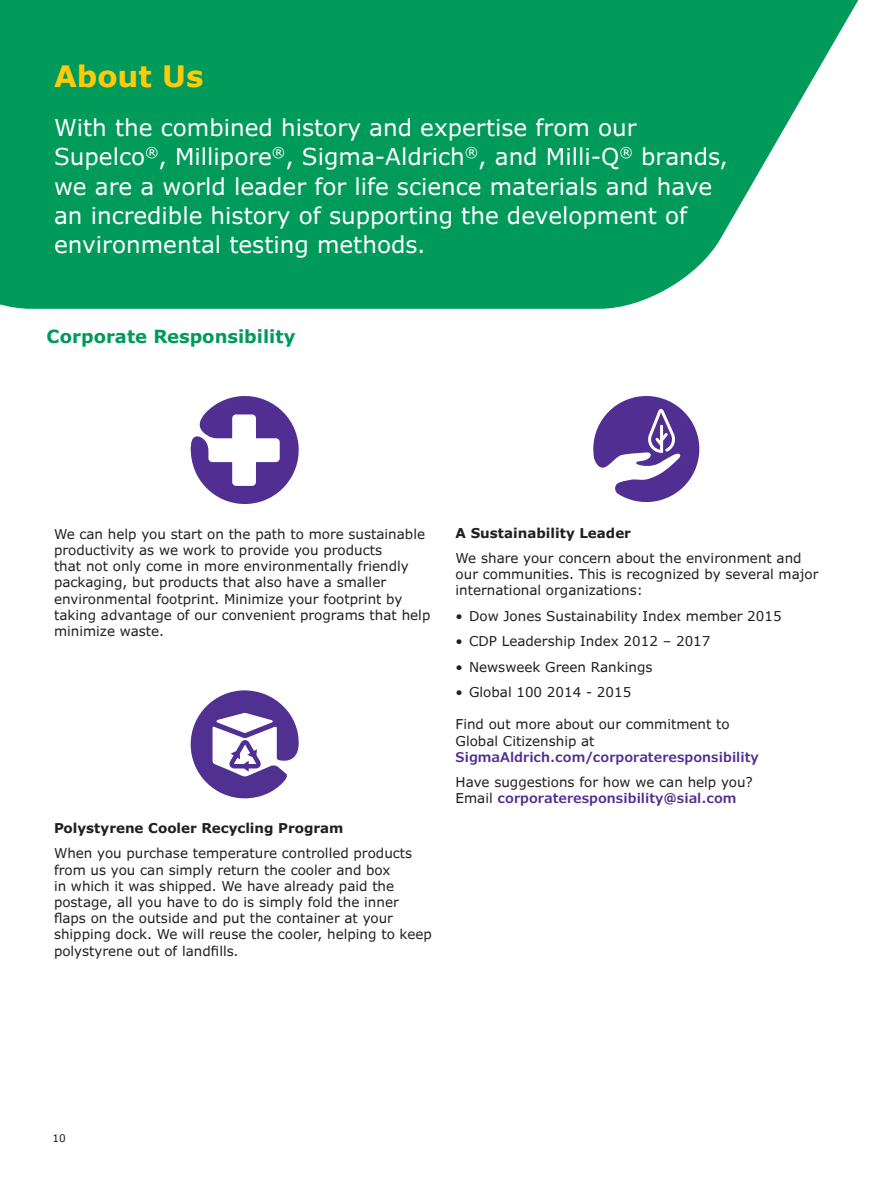
<style>
.page{position:relative;width:891px;height:1188px;background:#fff}
.page>*{position:absolute;margin:0;border:0;box-sizing:border-box;transform-origin:0 0}
.t1{font:700 29.4px "Verdana Pro";color:#feca0a}
.t2{font:23.1px/29.4px "Verdana Pro";color:#fff}
.t3{font:700 18px "Verdana Pro";color:#009a5a}
.t4{font:13.5px/16.2px "Verdana Pro";color:#231f20}
.t5{font:700 13.5px "Verdana Pro";color:#231f20}
.t6{font:600 13.5px "Verdana Pro";color:#502e92}
.t7{font:10.5px "Verdana Pro";color:#231f20}
.s1{font-weight:600;color:#502e92}
</style>
<div class="page">
<svg style="left:0;top:0;width:859px;height:309px;background:#1ba46b"></svg>
<svg style="left:593px;top:396px;width:107px;height:106px"></svg>
<svg style="left:190px;top:396px;width:109px;height:108px"></svg>
<svg style="left:191px;top:690px;width:108px;height:108px"></svg>
<h1 class="t1" style="left:54px;top:58px;width:151px">About Us</h1>
<p class="t2" style="left:54px;top:113px;width:676px">With the combined history and expertise from our Supelco<sup>®</sup>, Millipore<sup>®</sup>, Sigma-Aldrich<sup>®</sup>, and Milli-Q<sup>®</sup> brands, we are a world leader for life science materials and have an incredible history of supporting the development of environmental testing methods.</p>
<h3 class="t3" style="left:47px;top:325px;width:250px">Corporate Responsibility</h3>
<p class="t4" style="left:54px;top:526px;width:378px">We can help you start on the path to more sustainable productivity as we work to provide you products<br>that not only come in more environmentally friendly packaging, but products that also have a smaller environmental footprint. Minimize your footprint by taking advantage of our convenient programs that help minimize waste.</p>
<p class="t5" style="left:456px;top:524px;width:177px">A Sustainability Leader</p>
<p class="t4" style="left:456px;top:550px;width:364px">We share your concern about the environment and our communities. This is recognized by several major international organizations:</p>
<p class="t4" style="left:456px;top:608px;width:327px">• Dow Jones Sustainability Index member 2015</p>
<p class="t4" style="left:456px;top:634px;width:256px">• CDP Leadership Index 2012 – 2017</p>
<p class="t4" style="left:456px;top:659px;width:198px">• Newsweek Green Rankings</p>
<p class="t4" style="left:456px;top:685px;width:177px">• Global 100 2014 - 2015</p>
<p class="t4" style="left:456px;top:716px;width:276px">Find out more about our commitment to<br>Global Citizenship at</p>
<p class="t6" style="left:456px;top:748px;width:305px">SigmaAldrich.com/corporateresponsibility</p>
<p class="t4" style="left:456px;top:774px;width:299px">Have suggestions for how we can help you?<br>Email <span class="s1">corporateresponsibility@sial.com</span></p>
<p class="t5" style="left:54px;top:819px;width:291px">Polystyrene Cooler Recycling Program</p>
<p class="t4" style="left:54px;top:846px;width:379px">When you purchase temperature controlled products from us you can simply return the cooler and box<br>in which it was shipped. We have already paid the postage, all you have to do is simply fold the inner flaps on the outside and put the container at your shipping dock. We will reuse the cooler, helping to keep polystyrene out of landfills.</p>
<p class="t7" style="left:53px;top:1131px;width:15px">10</p>
</div>
